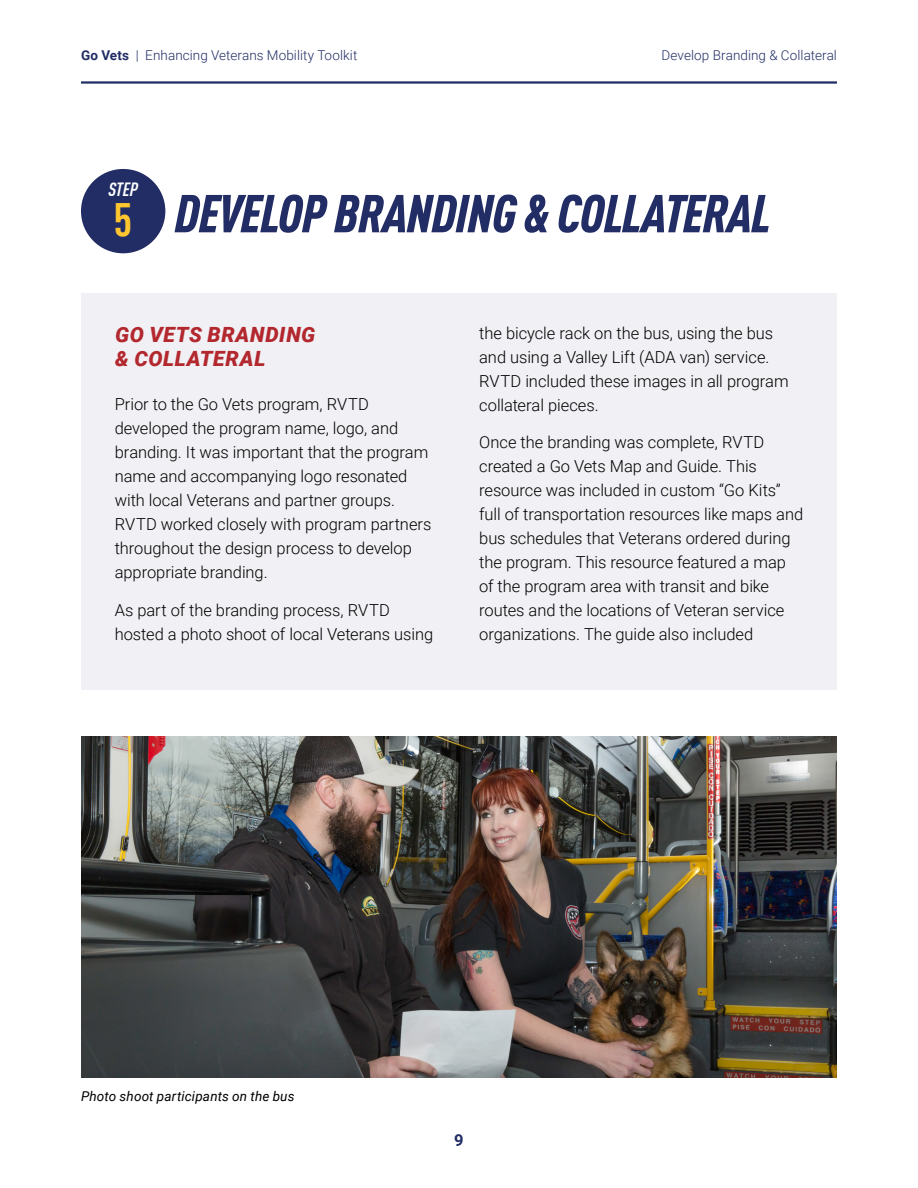
<style>
.page{position:relative;width:918px;height:1188px;background:#fff}
.page>*{position:absolute;margin:0;border:0;box-sizing:border-box;transform-origin:0 0}
.t1{font:italic 900 condensed 52.5px "DIN Offc Pro";letter-spacing:-.015em;color:#212d64}
.t2{font:italic 900 21px/24px "Roboto";letter-spacing:.03em;color:#b2282e}
.t3{font:italic 700 condensed 18.75px "DIN Offc Pro";color:#fff}
.t4{font:300 16.5px/24px "Roboto";letter-spacing:-.005em;color:#000}
.t5{font:700 16.5px "Roboto";color:#212d64}
.t6{font:300 13.5px "Roboto";letter-spacing:.005em;color:#212d64}
.t7{font:italic 13.5px "Roboto";letter-spacing:.01em;color:#000}
.s1{font-weight:700}
.s2{font-weight:700;font-style:normal;font-size:45.9px;color:#ffc62f}
</style>
<div class="page">
<hr style="left:81px;top:81px;width:756px;height:3px;background:#212d64">
<div style="left:81px;top:293px;width:756px;height:396px;background:#f1f0f4"></div>
<img style="left:81px;top:737px;width:756px;height:341px">
<div style="left:81px;top:169px;width:84px;height:84px;background:#212d64;border-radius:50%"></div>
<p class="t6" style="left:81px;top:46px;width:278px"><span class="s1">Go Vets</span> | Enhancing Veterans Mobility Toolkit</p>
<p class="t6" style="left:662px;top:46px;width:177px">Develop Branding &amp; Collateral</p>
<p class="t3" style="left:108px;top:176px;width:31px">STEP</p>
<h1 class="t1" style="left:114px;top:173px;width:659px"><span class="s2">5</span> DEVELOP BRANDING &amp; COLLATERAL</h1>
<p class="t2" style="left:115px;top:322px;width:202px">GO VETS BRANDING &amp; COLLATERAL</p>
<p class="t4" style="left:115px;top:392px;width:318px">Prior to the Go Vets program, RVTD developed the program name, logo, and branding. It was important that the program name and accompanying logo resonated with local Veterans and partner groups.<br>RVTD worked closely with program partners throughout the design process to develop appropriate branding.</p>
<p class="t4" style="left:115px;top:598px;width:320px">As part of the branding process, RVTD hosted a photo shoot of local Veterans using</p>
<p class="t4" style="left:479px;top:320px;width:311px">the bicycle rack on the bus, using the bus and using a Valley Lift (ADA van) service.<br>RVTD included these images in all program collateral pieces.</p>
<p class="t4" style="left:479px;top:430px;width:325px">Once the branding was complete, RVTD created a Go Vets Map and Guide. This resource was included in custom “Go Kits” full of transportation resources like maps and bus schedules that Veterans ordered during the program. This resource featured a map of the program area with transit and bike routes and the locations of Veteran service organizations. The guide also included</p>
<p class="t7" style="left:81px;top:1087px;width:215px">Photo shoot participants on the bus</p>
<p class="t5" style="left:454px;top:1128px;width:11px">9</p>
</div>
